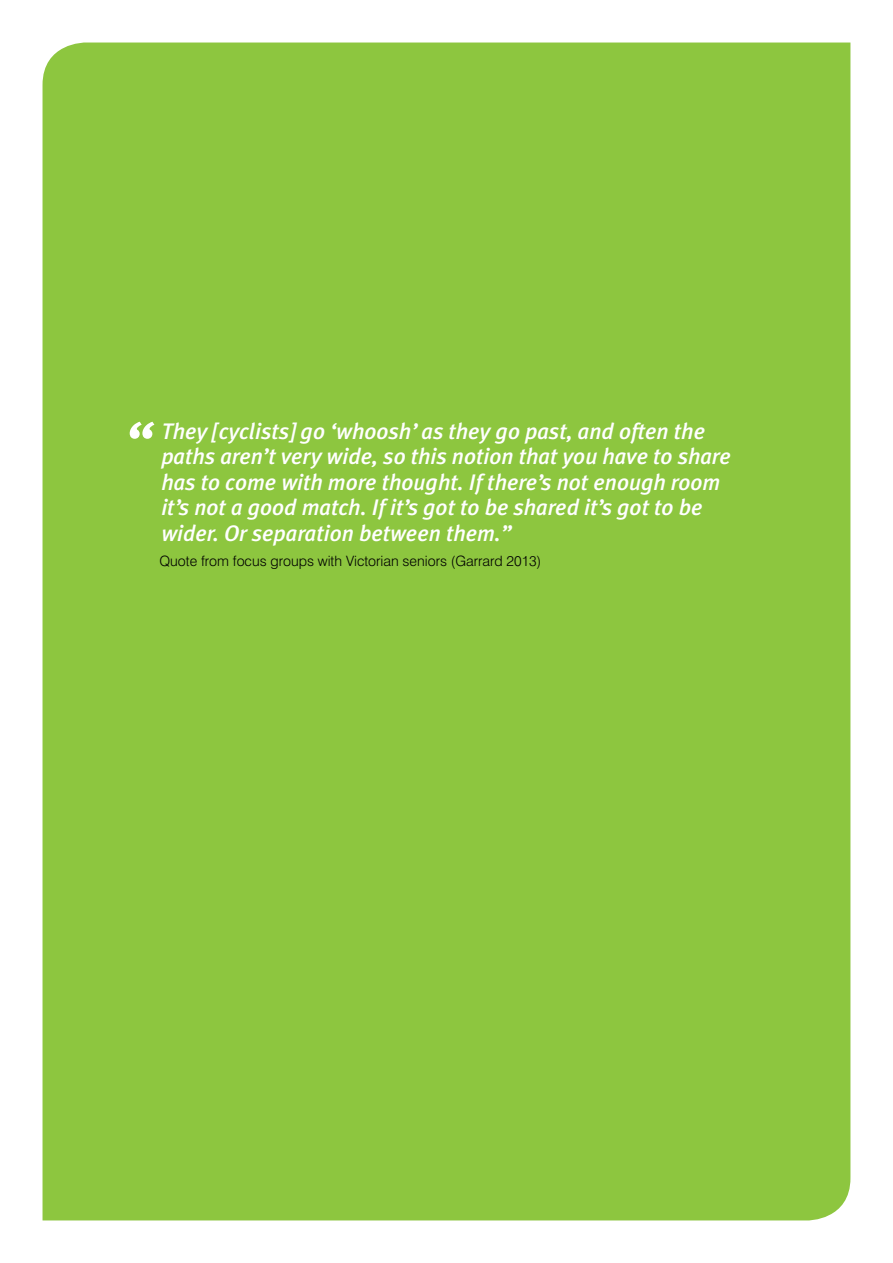
<style>
.page{position:relative;width:893px;height:1263px;background:#fff}
.page>*{position:absolute;margin:0;border:0;box-sizing:border-box;transform-origin:0 0}
.t1{font:italic 500 59.4px "Meta Plus";color:#fff}
.t2{font:italic 500 22.5px/25.5px "Meta Plus";color:#fff}
.t3{font:300 14.25px "Swiss 721 BT";color:#000}
</style>
<div class="page">
<div style="left:43px;top:43px;width:807px;height:1177px;background:#8dc63f"></div>
<h1 class="t1" style="left:123px;top:409px;width:30px">“</h1>
<p class="t2" style="left:161px;top:418px;width:571px">They [cyclists] go ‘whoosh’ as they go past, and often the paths aren’t very wide, so this notion that you have to share has to come with more thought. If there’s not enough room it’s not a good match. If it’s got to be shared it’s got to be wider. Or separation between them.”</p>
<p class="t3" style="left:159px;top:552px;width:383px">Quote from focus groups with Victorian seniors (Garrard 2013)</p>
</div>
